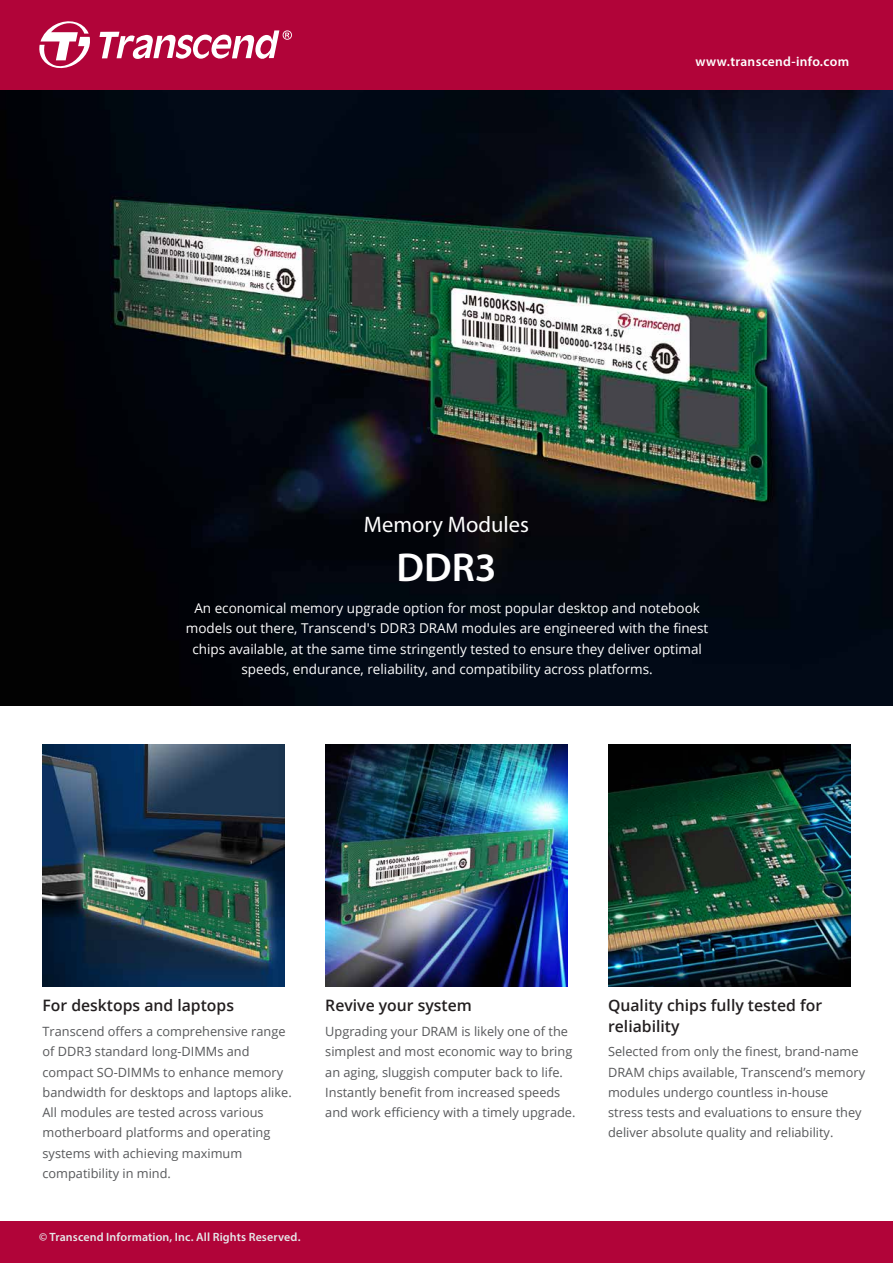
<style>
.page{position:relative;width:893px;height:1263px;background:#fff}
.page>*{position:absolute;margin:0;border:0;box-sizing:border-box;transform-origin:0 0}
.t1{font:600 40.5px "Myriad Pro";color:#fff}
.t2{font:22.5px "Myriad Pro";color:#fff}
.t3{font:600 15.75px/20.2px "Open Sans";color:#231f20}
.t4{font:13.5px/20.2px "Open Sans";color:#fff;text-align:center}
.t5{font:600 13.5px "Myriad Pro";letter-spacing:.025em;color:#fff}
.t6{font:12.75px/20.2px "Open Sans";color:#57585a}
.t7{font:600 12px "Myriad Pro";letter-spacing:.01em;color:#e6e7e9}
</style>
<div class="page">
<img style="left:3px;top:89px;width:887px;height:617px">
<img style="left:43px;top:744px;width:242px;height:242px">
<img style="left:325px;top:744px;width:243px;height:242px">
<img style="left:608px;top:744px;width:242px;height:242px">
<div style="left:0;top:1222px;width:893px;height:41px;background:#b10439"></div>
<div style="left:0;top:0;width:893px;height:89px;background:#b10439"></div>
<svg style="left:39px;top:21px;width:51px;height:48px"></svg>
<svg style="left:99px;top:30px;width:193px;height:29px"></svg>
<p class="t5" style="left:696px;top:53px;width:155px">www.transcend-info.com</p>
<h2 class="t2" style="left:364px;top:510px;width:167px">Memory Modules</h2>
<h1 class="t1" style="left:396px;top:541px;width:102px">DDR3</h1>
<p class="t4" style="left:186px;top:598px;width:524px">An economical memory upgrade option for most popular desktop and notebook models out there, Transcend's DDR3 DRAM modules are engineered with the finest chips available, at the same time stringently tested to ensure they deliver optimal speeds, endurance, reliability, and compatibility across platforms.</p>
<p class="t3" style="left:43px;top:995px;width:193px">For desktops and laptops</p>
<p class="t6" style="left:43px;top:1021px;width:251px">Transcend offers a comprehensive range of DDR3 standard long-DIMMs and compact SO-DIMMs to enhance memory bandwidth for desktops and laptops alike.<br>All modules are tested across various motherboard platforms and operating systems with achieving maximum compatibility in mind.</p>
<p class="t7" style="left:39px;top:1230px;width:263px">© Transcend Information, Inc. All Rights Reserved.</p>
<p class="t3" style="left:325px;top:995px;width:148px">Revive your system</p>
<p class="t6" style="left:325px;top:1021px;width:252px">Upgrading your DRAM is likely one of the simplest and most economic way to bring an aging, sluggish computer back to life.<br>Instantly benefit from increased speeds and work efficiency with a timely upgrade.</p>
<p class="t3" style="left:608px;top:995px;width:216px">Quality chips fully tested for reliability</p>
<p class="t6" style="left:608px;top:1041px;width:259px">Selected from only the finest, brand-name DRAM chips available, Transcend’s memory modules undergo countless in-house stress tests and evaluations to ensure they deliver absolute quality and reliability.</p>
</div>
